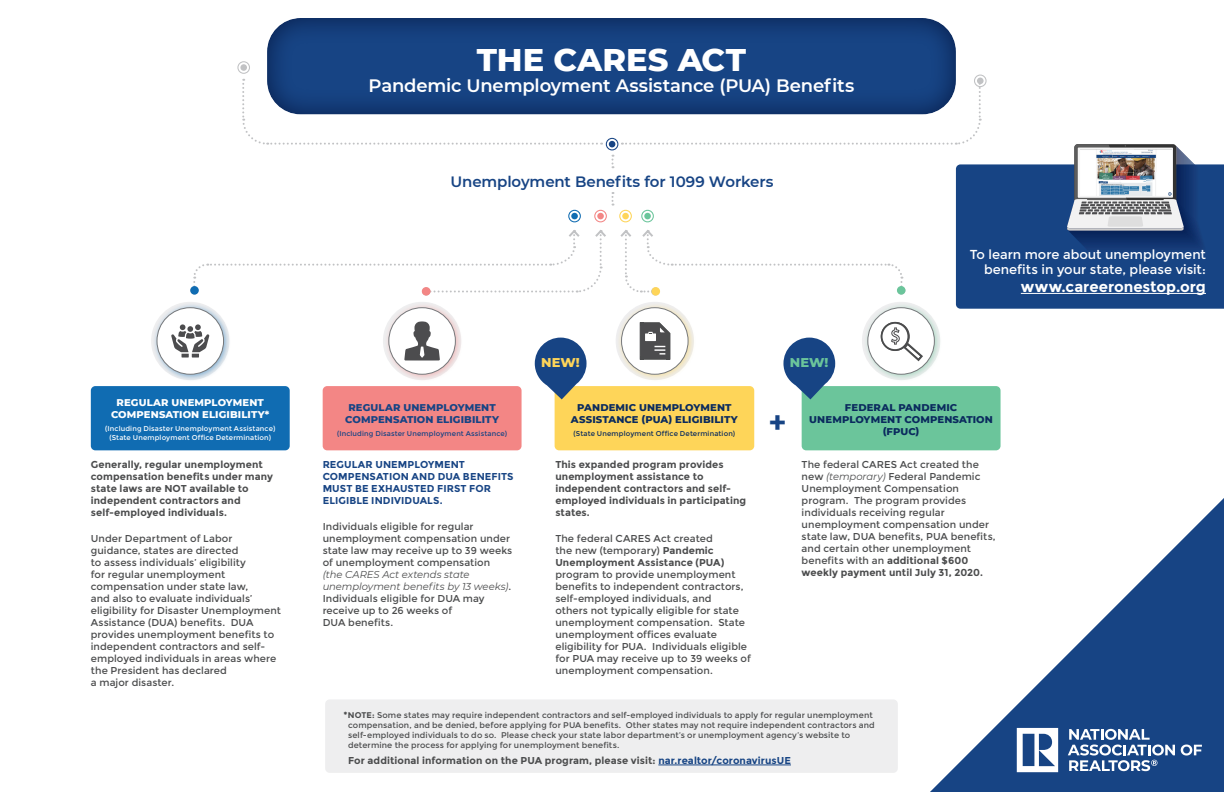
<style>
.page{position:relative;width:1224px;height:792px;background:#fff}
.page>*{position:absolute;margin:0;border:0;box-sizing:border-box;transform-origin:0 0}
.t1{font:800 32px "Montserrat";color:#fff}
.t2{font:700 30px "Montserrat";color:#174484}
.t3{font:600 18px "Montserrat";letter-spacing:-.01em;color:#fff}
.t4{font:600 15px "Montserrat";letter-spacing:-.01em;color:#174484}
.t5{font:700 15px "Montserrat";color:#fff}
.t6{font:13px/15.6px "Montserrat";color:#fff;text-align:right}
.t7{font:800 13px "Montserrat";color:#fed559}
.t8{font:800 13px "Montserrat";color:#6bc59b}
.t9{font:10px/12px "Montserrat";letter-spacing:.005em;color:#4b4c4d}
.t10{font:700 10px/12px "Montserrat";letter-spacing:.01em;color:#4b4c4d}
.t11{font:800 10px/12px "Montserrat";letter-spacing:.015em;color:#0b2b5e;text-align:center}
.t12{font:700 10px/12px "Montserrat";letter-spacing:.01em;color:#174484}
.t13{font:800 10px/12px "Montserrat";letter-spacing:.01em;color:#fff;text-align:center}
.t14{font:800 10px/12px "Montserrat";letter-spacing:.01em;color:#174484;text-align:center}
.t15{font:8.2px/9.9px "Montserrat";letter-spacing:.015em;color:#4b4c4d}
.t16{font:7px/8.4px "Montserrat";letter-spacing:.02em;color:#fff;text-align:center}
.t17{font:7px "Montserrat";letter-spacing:.02em;color:#174484}
.t18{font:7px "Montserrat";letter-spacing:.02em;color:#0b2b5e}
.s1{font-style:italic}
.s2{font-weight:700}
.s3{font-weight:700;font-size:9px}
.s4{color:#174484}
</style>
<div class="page">
<svg style="left:930px;top:498px;width:294px;height:294px"></svg>
<svg style="left:1181px;top:745px;width:21px;height:11px"></svg>
<svg style="left:1068px;top:729px;width:107px;height:42px"></svg>
<svg style="left:1017px;top:728px;width:41px;height:44px"></svg>
<div style="left:267px;top:17px;width:690px;height:99px;background:#0b2b5e;opacity:.75"></div>
<div style="left:240px;top:64px;width:7px;height:7px;background:#c1c2c4;border-radius:50%"></div>
<div style="left:237px;top:61px;width:13px;height:13px;border:1px solid #c1c2c4;border-radius:50%"></div>
<svg style="left:609px;top:141px;width:6px;height:6px"></svg>
<div style="left:606px;top:138px;width:12px;height:12px;border:1px solid #174484;border-radius:50%"></div>
<div style="left:977px;top:78px;width:7px;height:6px;background:#c1c2c4;border-radius:50%"></div>
<div style="left:974px;top:75px;width:13px;height:12px;border:1px solid #c1c2c4;border-radius:50%"></div>
<svg style="left:612px;top:155px;width:2px;height:13px"></svg>
<svg style="left:612px;top:192px;width:2px;height:14px"></svg>
<svg style="left:242px;top:79px;width:360px;height:66px"></svg>
<svg style="left:622px;top:79px;width:360px;height:66px"></svg>
<div style="left:597px;top:213px;width:7px;height:6px;background:#f38685;border-radius:50%"></div>
<div style="left:594px;top:210px;width:13px;height:12px;border:1px solid #f38685;border-radius:50%"></div>
<div style="left:644px;top:213px;width:7px;height:6px;background:#6bc59b;border-radius:50%"></div>
<div style="left:641px;top:210px;width:13px;height:12px;border:1px solid #6bc59b;border-radius:50%"></div>
<div style="left:571px;top:213px;width:7px;height:6px;background:#106cb2;border-radius:50%"></div>
<div style="left:568px;top:210px;width:13px;height:12px;border:1px solid #106cb2;border-radius:50%"></div>
<div style="left:622px;top:213px;width:7px;height:6px;background:#fed559;border-radius:50%"></div>
<div style="left:619px;top:210px;width:13px;height:12px;border:1px solid #fed559;border-radius:50%"></div>
<div style="left:152px;top:303px;width:79px;height:79px;background:#106cb2;opacity:.5"></div>
<div style="left:157px;top:308px;width:67px;height:66px;background:#fff;border-radius:50%"></div>
<div style="left:157px;top:307px;width:67px;height:68px;border:1px solid #76787b;border-radius:50%"></div>
<div style="left:384px;top:303px;width:79px;height:79px;background:#f38685;opacity:.5"></div>
<div style="left:389px;top:308px;width:66px;height:66px;background:#fff;border-radius:50%"></div>
<div style="left:389px;top:307px;width:67px;height:68px;border:1px solid #76787b;border-radius:50%"></div>
<div style="left:617px;top:303px;width:79px;height:79px;background:#fed559;opacity:.5"></div>
<div style="left:622px;top:308px;width:66px;height:66px;background:#fff;border-radius:50%"></div>
<div style="left:621px;top:307px;width:67px;height:68px;border:1px solid #76787b;border-radius:50%"></div>
<div style="left:863px;top:303px;width:79px;height:79px;background:#6bc59b;opacity:.5"></div>
<div style="left:868px;top:308px;width:66px;height:66px;background:#fff;border-radius:50%"></div>
<div style="left:868px;top:307px;width:67px;height:68px;border:1px solid #76787b;border-radius:50%"></div>
<div style="left:91px;top:386px;width:199px;height:64px;background:#106cb2;border-radius:4px"></div>
<div style="left:323px;top:386px;width:199px;height:64px;background:#f38685;border-radius:4px"></div>
<div style="left:555px;top:386px;width:199px;height:64px;background:#fed559;border-radius:4px"></div>
<div style="left:802px;top:386px;width:199px;height:64px;background:#6bc59b;border-radius:4px"></div>
<svg style="left:535px;top:338px;width:52px;height:61px"></svg>
<svg style="left:783px;top:338px;width:52px;height:61px"></svg>
<svg style="left:190px;top:286px;width:9px;height:9px"></svg>
<svg style="left:620px;top:230px;width:284px;height:64px"></svg>
<div style="left:897px;top:286px;width:8px;height:9px;background:#6bc59b;border-radius:50%"></div>
<svg style="left:192px;top:230px;width:414px;height:64px"></svg>
<div style="left:422px;top:287px;width:9px;height:9px;background:#f38685;border-radius:50%"></div>
<svg style="left:171px;top:324px;width:38px;height:34px"></svg>
<svg style="left:404px;top:321px;width:36px;height:40px"></svg>
<svg style="left:640px;top:322px;width:30px;height:38px"></svg>
<hr style="left:666px;top:333px;width:4px;height:26px;background:#4b4c4d">
<svg style="left:880px;top:322px;width:43px;height:40px"></svg>
<div style="left:325px;top:699px;width:573px;height:74px;background:#eeeeef;border-radius:4px"></div>
<hr style="left:658px;top:765px;width:133px;height:1px;background:#174484">
<div style="left:956px;top:164px;width:268px;height:145px;background:#174484"></div>
<svg style="left:1067px;top:144px;width:139px;height:109px"></svg>
<img style="left:1114px;top:150px;width:45px;height:23px">
<img style="left:1159px;top:150px;width:12px;height:46px">
<img style="left:1120px;top:173px;width:27px;height:17px">
<img style="left:1147px;top:173px;width:12px;height:23px">
<img style="left:1125px;top:190px;width:22px;height:6px">
<img style="left:1080px;top:150px;width:34px;height:46px">
<img style="left:1114px;top:161px;width:6px;height:35px">
<img style="left:1120px;top:178px;width:5px;height:18px">
<hr style="left:1021px;top:293px;width:185px;height:1px;background:#fff">
<p class="t13" style="left:111px;top:396px;width:160px">REGULAR UNEMPLOYMENT<br>COMPENSATION ELIGIBILITY*</p>
<p class="t16" style="left:105px;top:425px;width:172px">(Including Disaster Unemployment Assistance) (State Unemployment Office Determination)</p>
<p class="t10" style="left:91px;top:459px;width:184px">Generally, regular unemployment compensation benefits under many state laws are NOT available to independent contractors and self-employed individuals.</p>
<p class="t9" style="left:91px;top:532px;width:192px">Under Department of Labor guidance, states are directed<br>to assess individuals’ eligibility<br>for regular unemployment compensation under state law,<br>and also to evaluate individuals’ eligibility for Disaster Unemployment<br>Assistance (DUA) benefits. DUA provides unemployment benefits to independent contractors and self&shy;employed individuals in areas where the President has declared<br>a major disaster.</p>
<p class="t1" style="left:477px;top:36px;width:271px">THE CARES ACT</p>
<p class="t3" style="left:369px;top:73px;width:487px">Pandemic Unemployment Assistance (PUA) Benefits</p>
<p class="t4" style="left:451px;top:171px;width:324px">Unemployment Benefits for 1099 Workers</p>
<p class="t7" style="left:541px;top:353px;width:40px">NEW!</p>
<p class="t8" style="left:790px;top:353px;width:40px">NEW!</p>
<p class="t6" style="left:970px;top:246px;width:238px">To learn more about unemployment benefits in your state, please visit:</p>
<p class="t5" style="left:1021px;top:278px;width:187px">www.careeronestop.org</p>
<p class="t14" style="left:345px;top:401px;width:155px">REGULAR UNEMPLOYMENT<br>COMPENSATION ELIGIBILITY</p>
<p class="t17" style="left:337px;top:429px;width:172px">(Including Disaster Unemployment Assistance)</p>
<p class="t12" style="left:323px;top:459px;width:192px">REGULAR UNEMPLOYMENT<br>COMPENSATION AND DUA BENEFITS<br>MUST BE EXHAUSTED FIRST FOR<br>ELIGIBLE INDIVIDUALS.</p>
<p class="t9" style="left:323px;top:520px;width:191px">Individuals eligible for regular unemployment compensation under state law may receive up to 39 weeks of unemployment compensation <span class="s1">(the CARES Act extends state unemployment benefits by 13 weeks)</span>.<br>Individuals eligible for DUA may receive up to 26 weeks of<br>DUA benefits.</p>
<p class="t11" style="left:571px;top:401px;width:168px">PANDEMIC UNEMPLOYMENT<br>ASSISTANCE (PUA) ELIGIBILITY</p>
<p class="t18" style="left:574px;top:429px;width:163px">(State Unemployment Office Determination)</p>
<p class="t10" style="left:555px;top:459px;width:192px">This expanded program provides unemployment assistance to independent contractors and self&shy;employed individuals in participating states.</p>
<p class="t9" style="left:555px;top:532px;width:197px">The federal CARES Act created<br>the new (temporary) <span class="s2">Pandemic Unemployment Assistance (PUA) </span>program to provide unemployment benefits to independent contractors, self-employed individuals, and<br>others not typically eligible for state unemployment compensation. State unemployment offices evaluate eligibility for PUA. Individuals eligible for PUA may receive up to 39 weeks of unemployment compensation.</p>
<p class="t2" style="left:769px;top:404px;width:19px">+</p>
<p class="t11" style="left:809px;top:401px;width:185px">FEDERAL PANDEMIC<br>UNEMPLOYMENT COMPENSATION (FPUC)</p>
<p class="t9" style="left:802px;top:459px;width:196px">The federal CARES Act created the new <span class="s1">(temporary)</span> Federal Pandemic Unemployment Compensation program. The program provides individuals receiving regular unemployment compensation under state law, DUA benefits, PUA benefits, and certain other unemployment benefits with an <span class="s2">additional $600 weekly payment until July 31, 2020.</span></p>
<p class="t15" style="left:348px;top:710px;width:528px;text-indent:-4px"><span class="s3">*</span><span class="s2">NOTE:</span> Some states may require independent contractors and self-employed individuals to apply for regular unemployment compensation, and be denied, before applying for PUA benefits. Other states may not require independent contractors and self-employed individuals to do so. Please check your state labor department’s or unemployment agency’s website to determine the process for applying for unemployment benefits.</p>
<p class="t10" style="left:348px;top:755px;width:444px">For additional information on the PUA program, please visit: <span class="s4">nar.realtor/coronavirusUE</span></p>
</div>
